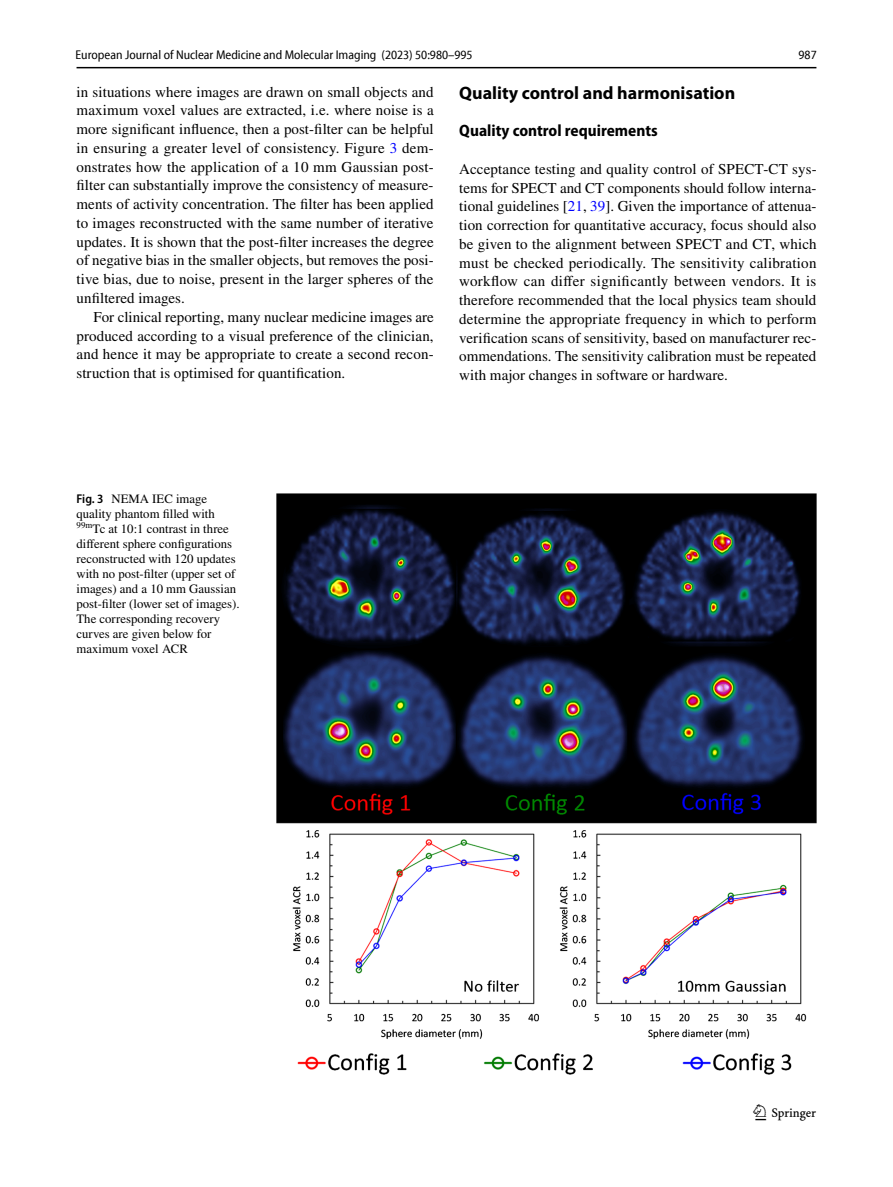
<style>
.page{position:relative;width:893px;height:1187px;background:#fff}
.page>*{position:absolute;margin:0;border:0;box-sizing:border-box;transform-origin:0 0}
.t1{font:22.5px "Springnew Regular 3";color:#000}
.t2{font:700 18px "Myriad Pro";color:#000}
.t3{font:700 semi-condensed 16.5px "Myriad Pro";color:#000}
.t4{font:15px/18.8px "STIX";letter-spacing:.005em;color:#000;text-align:justify}
.t5{font:12.75px/15px "STIX";color:#000}
.t6{font:semi-condensed 12.75px "Myriad Pro Unic";color:#000}
.s1{color:#00f}
.s2{font-family:"Myriad Pro";font-weight:600;font-stretch:semi-condensed}
</style>
<div class="page">
<hr style="left:77px;top:67px;width:739px;height:1px;background:#000">
<img style="left:276px;top:493px;width:540px;height:580px">
<p class="t6" style="left:76px;top:50px;width:399px">European Journal of Nuclear Medicine and Molecular Imaging (2023) 50:980–995</p>
<p class="t6" style="left:799px;top:50px;width:20px">987</p>
<p class="t4" style="left:77px;top:83px;width:359px">in situations where images are drawn on small objects and maximum voxel values are extracted, i.e. where noise is a more significant influence, then a post-filter can be helpful in ensuring a greater level of consistency. Figure <span class="s1">3</span> dem&shy;onstrates how the application of a 10 mm Gaussian post&shy;filter can substantially improve the consistency of measure&shy;ments of activity concentration. The filter has been applied to images reconstructed with the same number of iterative updates. It is shown that the post-filter increases the degree of negative bias in the smaller objects, but removes the posi&shy;tive bias, due to noise, present in the larger spheres of the unfiltered images.</p>
<p class="t4" style="left:77px;top:308px;width:359px;text-indent:17px">For clinical reporting, many nuclear medicine images are produced according to a visual preference of the clinician, and hence it may be appropriate to create a second recon&shy;struction that is optimised for quantification.</p>
<p class="t2" style="left:459px;top:81px;width:277px">Quality control and harmonisation</p>
<p class="t3" style="left:459px;top:122px;width:200px">Quality control requirements</p>
<p class="t4" style="left:459px;top:160px;width:359px">Acceptance testing and quality control of SPECT-CT sys&shy;tems for SPECT and CT components should follow interna&shy;tional guidelines [<span class="s1">21</span>, <span class="s1">39</span>]. Given the importance of attenua&shy;tion correction for quantitative accuracy, focus should also be given to the alignment between SPECT and CT, which must be checked periodically. The sensitivity calibration workflow can differ significantly between vendors. It is therefore recommended that the local physics team should determine the appropriate frequency in which to perform verification scans of sensitivity, based on manufacturer rec&shy;ommendations. The sensitivity calibration must be repeated with major changes in software or hardware.</p>
<p class="t5" style="left:77px;top:492px;width:165px"><span class="s2">Fig. 3</span> NEMA IEC image quality phantom filled with<br><sup>99m</sup>Tc at 10:1 contrast in three different sphere configurations reconstructed with 120 updates with no post-filter (upper set of images) and a 10 mm Gaussian post-filter (lower set of images).<br>The corresponding recovery curves are given below for maximum voxel ACR</p>
<h1 class="t1" style="left:755px;top:1104px;width:62px">1 3</h1>
</div>
